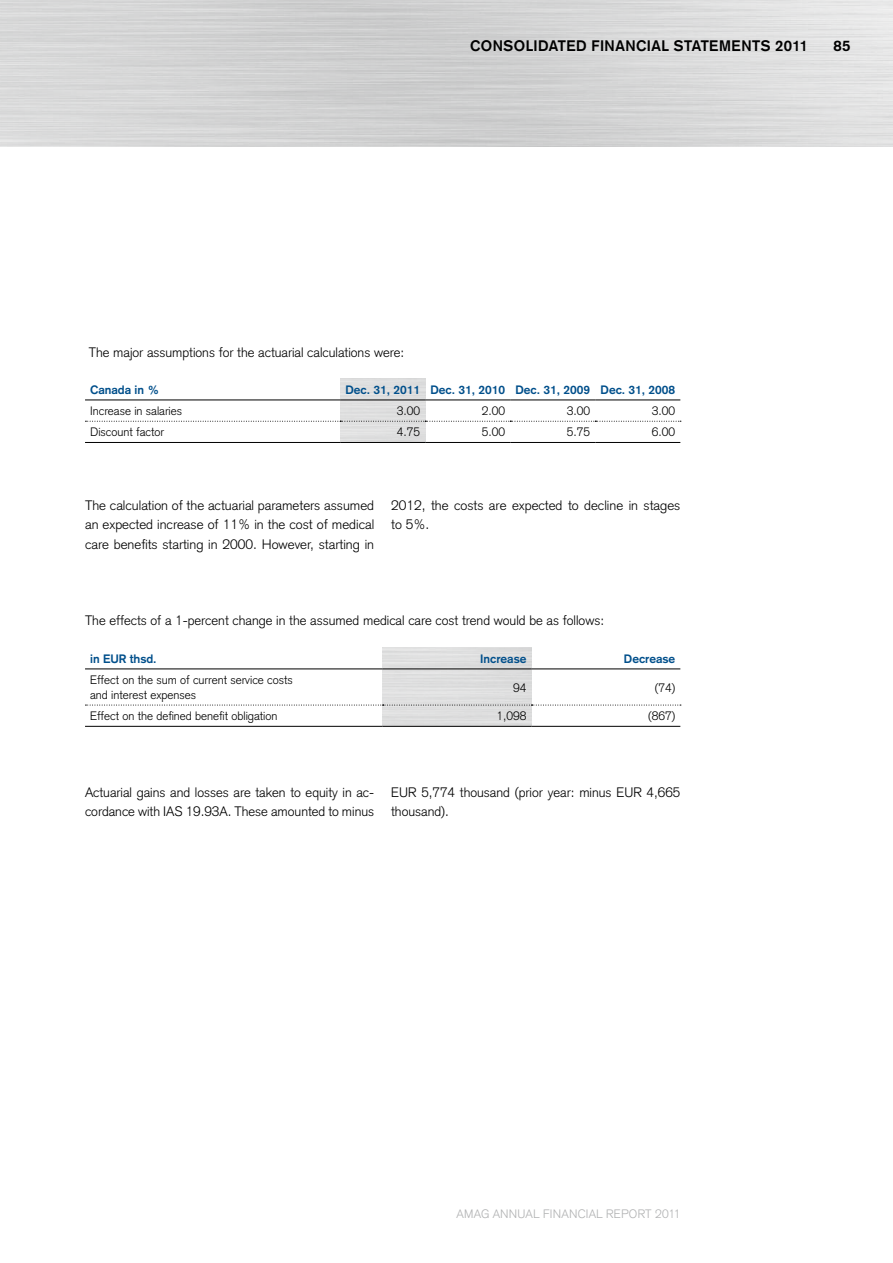
<style>
.page{position:relative;width:893px;height:1263px;background:#fff}
.page>*{position:absolute;margin:0;border:0;box-sizing:border-box;transform-origin:0 0}
.t1{font:700 15px "Akzidenz Grotesk";letter-spacing:.03em;color:#000}
.t2{font:300 13.5px/19.2px "Akzidenz Grotesk";color:#000}
.t3{font:300 12px/14.4px "Akzidenz Grotesk";color:#000}
.t4{font:700 12px "Akzidenz Grotesk";color:#004f8b}
.t5{font:300 12px "Akzidenz Grotesk";letter-spacing:.01em;color:#b1b2b3}
</style>
<div class="page">
<div style="left:383px;top:648px;width:148px;height:78px;background:#dedede"></div>
<div style="left:340px;top:379px;width:85px;height:63px;background:#dedfdf"></div>
<hr style="left:85px;top:400px;width:255px;height:1px;background:#000">
<hr style="left:340px;top:400px;width:85px;height:1px;background:#000">
<hr style="left:425px;top:400px;width:85px;height:1px;background:#000">
<hr style="left:510px;top:400px;width:85px;height:1px;background:#000">
<hr style="left:595px;top:400px;width:85px;height:1px;background:#000">
<hr style="left:85px;top:442px;width:255px;height:1px;background:#000">
<hr style="left:340px;top:442px;width:85px;height:1px;background:#000">
<hr style="left:425px;top:442px;width:85px;height:1px;background:#000">
<hr style="left:510px;top:442px;width:85px;height:1px;background:#000">
<svg style="left:85px;top:421px;width:596px;height:1px"></svg>
<hr style="left:595px;top:442px;width:85px;height:1px;background:#000">
<hr style="left:85px;top:668px;width:298px;height:1px;background:#000">
<hr style="left:383px;top:668px;width:148px;height:1px;background:#000">
<hr style="left:531px;top:668px;width:149px;height:1px;background:#000">
<hr style="left:85px;top:726px;width:298px;height:1px;background:#000">
<hr style="left:383px;top:726px;width:148px;height:1px;background:#000">
<svg style="left:85px;top:705px;width:596px;height:1px"></svg>
<hr style="left:531px;top:726px;width:149px;height:1px;background:#000">
<p class="t1" style="left:470px;top:37px;width:339px">consolidated financial statements 2011</p>
<p class="t1" style="left:833px;top:37px;width:18px">85</p>
<p class="t2" style="left:89px;top:343px;width:317px">The major assumptions for the actuarial calculations were:</p>
<p class="t4" style="left:90px;top:383px;width:71px">Canada in %</p>
<p class="t4" style="left:345px;top:383px;width:331px">Dec. 31, 2011 Dec. 31, 2010 Dec. 31, 2009 Dec. 31, 2008</p>
<p class="t3" style="left:90px;top:404px;width:93px">Increase in salaries</p>
<p class="t3" style="left:397px;top:404px;width:25px">3.00</p>
<p class="t3" style="left:482px;top:404px;width:25px">2.00</p>
<p class="t3" style="left:567px;top:404px;width:25px">3.00</p>
<p class="t3" style="left:652px;top:404px;width:25px">3.00</p>
<p class="t3" style="left:90px;top:425px;width:75px">Discount factor</p>
<p class="t3" style="left:397px;top:425px;width:25px">4.75</p>
<p class="t3" style="left:482px;top:425px;width:25px">5.00</p>
<p class="t3" style="left:567px;top:425px;width:25px">5.75</p>
<p class="t3" style="left:652px;top:425px;width:25px">6.00</p>
<p class="t2" style="left:85px;top:496px;width:291px;text-align:justify">The calculation of the actuarial parameters assumed an expected increase of 11% in the cost of medical care benefits starting in 2000. However, starting in</p>
<p class="t2" style="left:391px;top:496px;width:291px">2012, the costs are expected to decline in stages to 5%.</p>
<p class="t2" style="left:85px;top:611px;width:521px">The effects of a 1-percent change in the assumed medical care cost trend would be as follows:</p>
<p class="t4" style="left:90px;top:652px;width:68px">in EUR thsd.</p>
<p class="t4" style="left:480px;top:652px;width:48px">Increase</p>
<p class="t4" style="left:624px;top:652px;width:53px">Decrease</p>
<p class="t3" style="left:90px;top:673px;width:204px">Effect on the sum of current service costs and interest expenses</p>
<p class="t3" style="left:513px;top:680px;width:15px">94</p>
<p class="t3" style="left:655px;top:680px;width:22px">(74)</p>
<p class="t3" style="left:90px;top:709px;width:189px">Effect on the defined benefit obligation</p>
<p class="t3" style="left:496px;top:709px;width:32px">1,098</p>
<p class="t3" style="left:648px;top:709px;width:29px">(867)</p>
<p class="t2" style="left:85px;top:783px;width:291px">Actuarial gains and losses are taken to equity in ac&shy;cordance with IAS 19.93A. These amounted to minus</p>
<p class="t2" style="left:391px;top:783px;width:291px">EUR 5,774 thousand (prior year: minus EUR 4,665 thousand).</p>
<p class="t5" style="left:456px;top:1207px;width:45px">AMAG annual</p>
<p class="t5" style="left:543px;top:1207px;width:8px">financial</p>
<p class="t5" style="left:606px;top:1207px;width:9px">report</p>
<p class="t5" style="left:655px;top:1207px;width:27px">2011</p>
</div>
